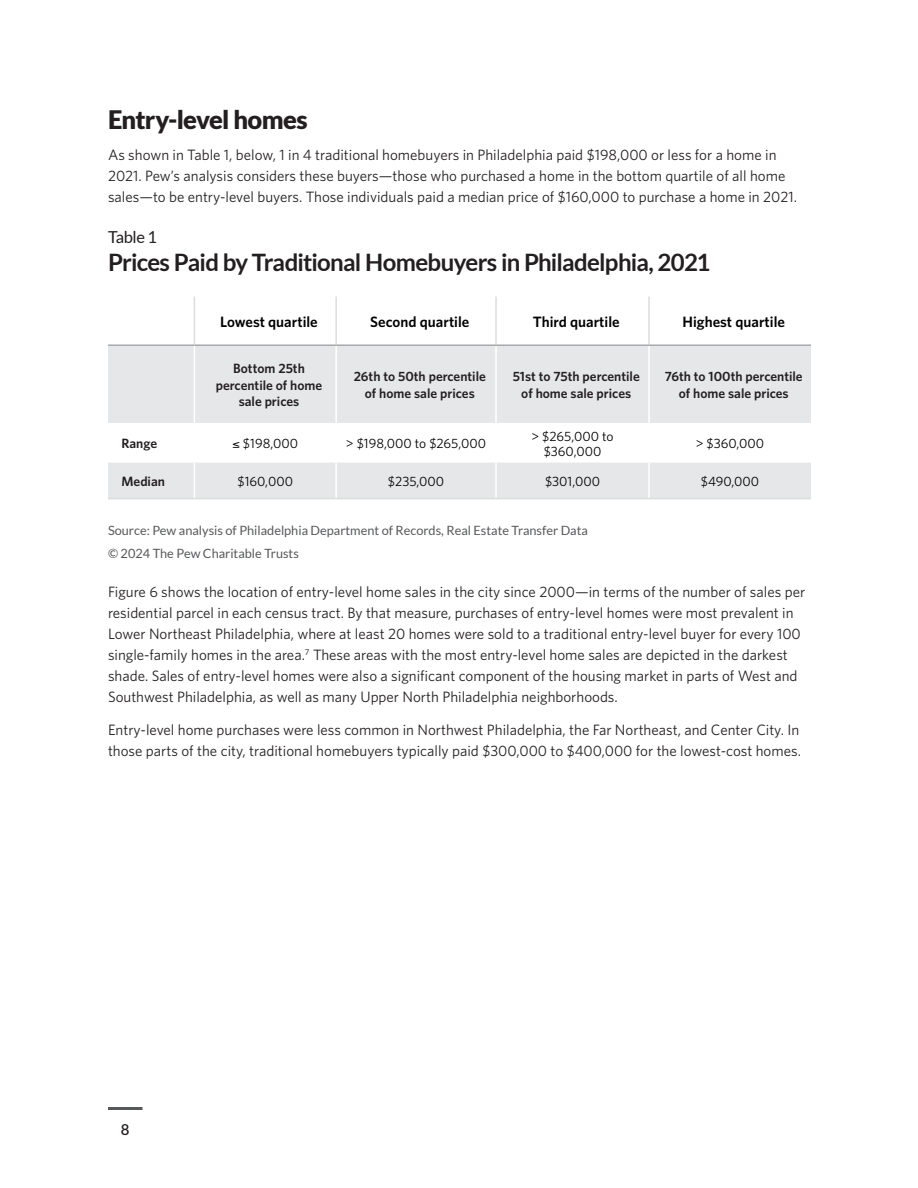
<style>
.page{position:relative;width:918px;height:1188px;background:#fff}
.page>*{position:absolute;margin:0;border:0;box-sizing:border-box;transform-origin:0 0}
.t1{font:900 25.5px "Lato";letter-spacing:-.03em;color:#231f20}
.HED{font:700 24px "Lato";letter-spacing:-.03em;color:#231f20}
.Figure{font:16.5px "Lato";letter-spacing:-.025em;color:#231f20}
.Body{font:15px/21px "Whitney";color:#231f20}
.Table-H1_Top_Bar__left_aligned{font:600 15px "Whitney";color:#000}
.t2{font:600 15px "Lato";color:#231f20}
.Table-Left_column{font:600 13.5px/16.5px "Whitney";color:#231f20;text-align:center}
.Table-Body{font:13.5px/15px "Whitney";color:#000;text-align:center}
.Source{font:12.75px "Lato";color:#57585a}
</style>
<div class="page">
<hr style="left:108px;top:1107px;width:34px;height:3px;background:#57585a">
<svg style="left:108px;top:346px;width:703px;height:152px;fill:#e6e7e9"></svg>
<hr style="left:194px;top:297px;width:1px;height:47px;background:#dcdddf">
<hr style="left:335px;top:297px;width:2px;height:47px;background:#dcdddf">
<hr style="left:495px;top:297px;width:2px;height:47px;background:#dcdddf">
<hr style="left:648px;top:297px;width:2px;height:47px;background:#dcdddf">
<hr style="left:194px;top:463px;width:1px;height:35px;background:#fff">
<hr style="left:335px;top:463px;width:2px;height:35px;background:#fff">
<hr style="left:495px;top:463px;width:2px;height:35px;background:#fff">
<hr style="left:648px;top:463px;width:2px;height:35px;background:#fff">
<hr style="left:108px;top:498px;width:86px;height:1px;background:#dcdddf">
<hr style="left:194px;top:498px;width:142px;height:1px;background:#dcdddf">
<hr style="left:336px;top:498px;width:160px;height:1px;background:#dcdddf">
<hr style="left:496px;top:498px;width:153px;height:1px;background:#dcdddf">
<hr style="left:649px;top:498px;width:162px;height:1px;background:#dcdddf">
<hr style="left:108px;top:344px;width:86px;height:2px;background:#a8a9ad">
<hr style="left:194px;top:344px;width:142px;height:2px;background:#a8a9ad">
<hr style="left:336px;top:344px;width:160px;height:2px;background:#a8a9ad">
<hr style="left:496px;top:344px;width:153px;height:2px;background:#a8a9ad">
<hr style="left:649px;top:344px;width:162px;height:2px;background:#a8a9ad">
<hr style="left:194px;top:346px;width:1px;height:77px;background:#fff">
<hr style="left:335px;top:346px;width:2px;height:77px;background:#fff">
<hr style="left:495px;top:346px;width:2px;height:77px;background:#fff">
<hr style="left:648px;top:346px;width:2px;height:77px;background:#fff">
<h1 class="t1" style="left:108px;top:104px;width:201px">Entry-level homes</h1>
<p class="Body" style="left:108px;top:144px;width:690px">As shown in Table 1, below, 1 in 4 traditional homebuyers in Philadelphia paid $198,000 or less for a home in<br>2021. Pew’s analysis considers these buyers—those who purchased a home in the bottom quartile of all home sales—to be entry-level buyers. Those individuals paid a median price of $160,000 to purchase a home in 2021.</p>
<p class="Figure" style="left:108px;top:227px;width:51px">Table 1</p>
<p class="HED" style="left:108px;top:249px;width:604px">Prices Paid by Traditional Homebuyers in Philadelphia, 2021</p>
<p class="Table-H1_Top_Bar__left_aligned" style="left:220px;top:312px;width:99px">Lowest quartile</p>
<p class="Table-H1_Top_Bar__left_aligned" style="left:370px;top:312px;width:101px">Second quartile</p>
<p class="Table-H1_Top_Bar__left_aligned" style="left:533px;top:312px;width:88px">Third quartile</p>
<p class="Table-H1_Top_Bar__left_aligned" style="left:683px;top:312px;width:104px">Highest quartile</p>
<p class="Table-Left_column" style="left:216px;top:360px;width:108px">Bottom 25th percentile of home sale prices</p>
<p class="Table-Left_column" style="left:354px;top:368px;width:134px">26th to 50th percentile of home sale prices</p>
<p class="Table-Left_column" style="left:513px;top:368px;width:129px">51st to 75th percentile of home sale prices</p>
<p class="Table-Left_column" style="left:665px;top:368px;width:139px">76th to 100th percentile of home sale prices</p>
<p class="Table-Left_column" style="left:122px;top:435px;width:37px">Range</p>
<p class="Table-Body" style="left:233px;top:436px;width:67px">≤ $198,000</p>
<p class="Table-Body" style="left:346px;top:436px;width:142px">&gt; $198,000 to $265,000</p>
<p class="Table-Body" style="left:531px;top:428px;width:84px">&gt; $265,000 to $360,000</p>
<p class="Table-Body" style="left:696px;top:436px;width:70px">&gt; $360,000</p>
<p class="Table-Left_column" style="left:122px;top:473px;width:45px">Median</p>
<p class="Table-Body" style="left:238px;top:473px;width:57px">$160,000</p>
<p class="Table-Body" style="left:388px;top:473px;width:58px">$235,000</p>
<p class="Table-Body" style="left:545px;top:473px;width:57px">$301,000</p>
<p class="Table-Body" style="left:701px;top:473px;width:60px">$490,000</p>
<p class="Source" style="left:108px;top:523px;width:481px">Source: Pew analysis of Philadelphia Department of Records, Real Estate Transfer Data</p>
<p class="Source" style="left:108px;top:547px;width:192px">© 2024 The Pew Charitable Trusts</p>
<p class="Body" style="left:108px;top:581px;width:699px">Figure 6 shows the location of entry-level home sales in the city since 2000—in terms of the number of sales per residential parcel in each census tract. By that measure, purchases of entry-level homes were most prevalent in Lower Northeast Philadelphia, where at least 20 homes were sold to a traditional entry-level buyer for every 100 single-family homes in the area.<sup>7</sup> These areas with the most entry-level home sales are depicted in the darkest shade. Sales of entry-level homes were also a significant component of the housing market in parts of West and Southwest Philadelphia, as well as many Upper North Philadelphia neighborhoods.</p>
<p class="Body" style="left:108px;top:719px;width:695px">Entry-level home purchases were less common in Northwest Philadelphia, the Far Northeast, and Center City. In those parts of the city, traditional homebuyers typically paid $300,000 to $400,000 for the lowest-cost homes.</p>
<p class="t2" style="left:121px;top:1119px;width:10px">8</p>
</div>
